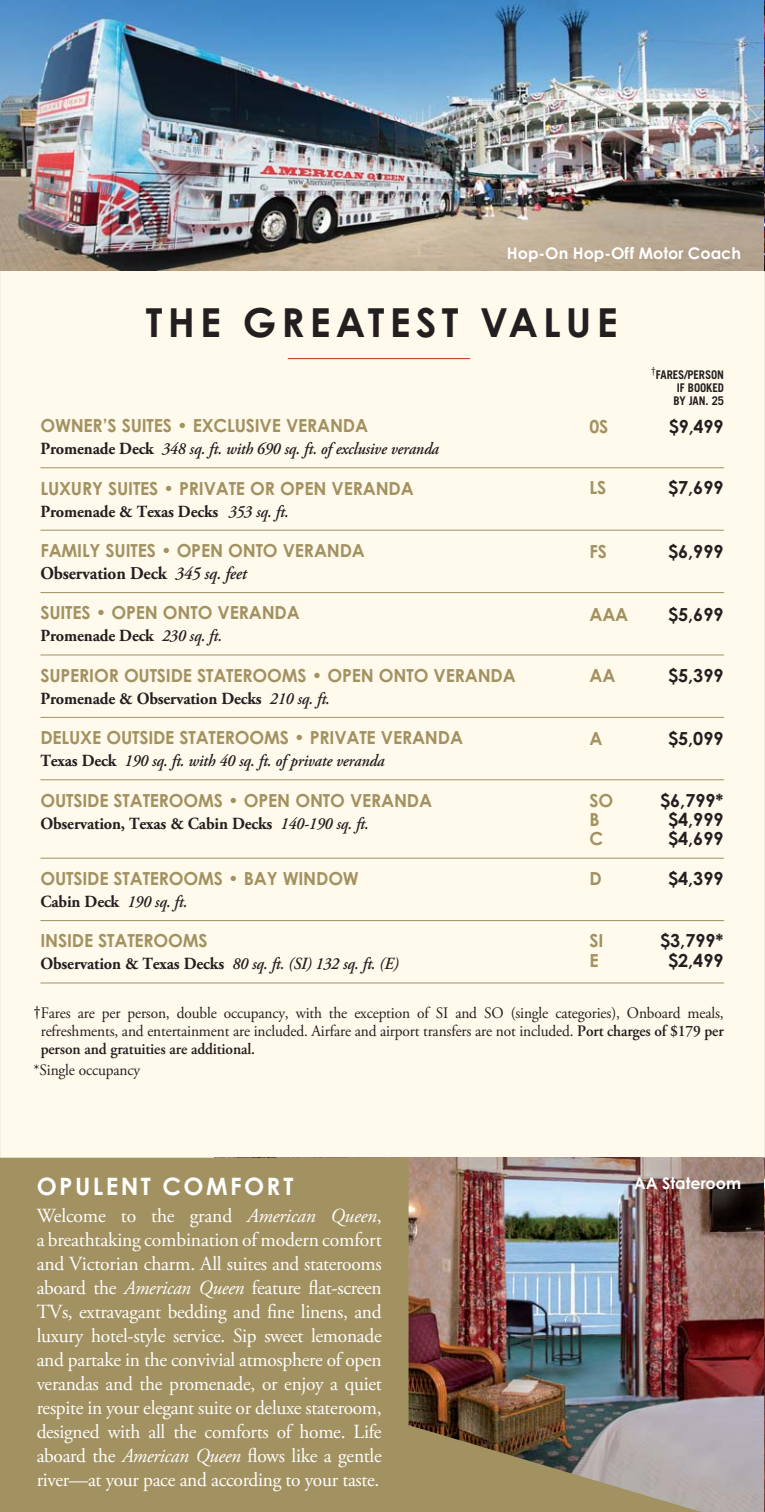
<style>
.page{position:relative;width:765px;height:1512px;background:#fff}
.page>*{position:absolute;margin:0;border:0;box-sizing:border-box;transform-origin:0 0}
.t1{font:700 40px "Century Gothic Std";letter-spacing:.13em;color:#231f20}
.t2{font:700 24px "Century Gothic Std";letter-spacing:.1em;color:#fff}
.t3{font:20px/24px "Adobe Garamond Pro";letter-spacing:-.015em;color:#fff;text-align:justify}
.t4{font:700 18px "Century Gothic Std";letter-spacing:-.01em;color:#a29161}
.t5{font:700 18px "Century Gothic Std";color:#231f20}
.t6{font:700 18px "Adobe Garamond Pro";letter-spacing:-.01em;color:#231f20;scale:.96 1}
.t7{font:italic 600 17px "Adobe Garamond Pro";letter-spacing:-.01em;color:#231f20;scale:.92 1}
.t8{font:700 17px "Adobe Garamond Pro";letter-spacing:-.01em;color:#231f20;scale:.96 1}
.t9{font:16px/18px "Adobe Garamond Pro";letter-spacing:-.01em;color:#231f20;text-align:justify;scale:.96 1}
.t10{font:700 16px "Century Gothic Std";color:#fff}
.t11{font:700 12px/13px "Trade Gothic LT Std";letter-spacing:-.01em;color:#231f20;text-align:justify;scale:.93 1}
.s1{font-weight:700;font-style:normal}
.s2{font-weight:600;font-style:italic}
.s3{font-family:"Trade Gothic LT Std";font-weight:700}
.s4{font-weight:600}
.s5{font-style:italic}
</style>
<div class="page">
<div style="left:0;top:0;width:764px;height:1512px;background:#fffaec"></div>
<hr style="left:288px;top:358px;width:182px;height:1px;background:#bf311a">
<img style="left:0;top:0;width:764px;height:271px">
<hr style="left:764px;top:0;width:1px;height:1195px;background:#ebe7dd">
<hr style="left:40px;top:467px;width:684px;height:1px;background:#a29161">
<hr style="left:40px;top:530px;width:684px;height:1px;background:#a29161">
<hr style="left:40px;top:592px;width:684px;height:1px;background:#a29161">
<hr style="left:40px;top:654px;width:684px;height:1px;background:#a29161">
<hr style="left:40px;top:717px;width:684px;height:1px;background:#a29161">
<hr style="left:40px;top:779px;width:684px;height:1px;background:#a29161">
<hr style="left:40px;top:858px;width:684px;height:1px;background:#a29161">
<hr style="left:40px;top:920px;width:684px;height:1px;background:#a29161">
<hr style="left:40px;top:982px;width:684px;height:1px;background:#a29161">
<img style="left:0;top:1158px;width:762px;height:354px">
<p class="t10" style="left:507px;top:248px;width:236px">Hop-On Hop-Off Motor Coach</p>
<h1 class="t1" style="left:146px;top:308px;width:473px">THE GREATEST VALUE</h1>
<p class="t11" style="left:674px;top:368px;width:56px;text-indent:-22px"><sup>†</sup>FARES/PERSON IF BOOKED BY JAN. 25</p>
<p class="t4" style="left:40px;top:419px;width:329px">OWNER’S SUITES • EXCLUSIVE VERANDA</p>
<p class="t7" style="left:40px;top:438px;width:435px"><span class="s1">Promenade Deck</span> 348 sq. ft. with 690 sq. ft. of exclusive veranda</p>
<p class="t4" style="left:40px;top:482px;width:375px">LUXURY SUITES • PRIVATE OR OPEN VERANDA</p>
<p class="t8" style="left:40px;top:504px;width:260px">Promenade &amp; Texas Decks <span class="s2">353 sq. ft.</span></p>
<p class="t4" style="left:40px;top:544px;width:326px">FAMILY SUITES • OPEN ONTO VERANDA</p>
<p class="t6" style="left:40px;top:566px;width:217px">Observation Deck <span class="s2">345 sq. feet</span></p>
<p class="t4" style="left:40px;top:606px;width:261px">SUITES • OPEN ONTO VERANDA</p>
<p class="t8" style="left:40px;top:629px;width:191px">Promenade Deck <span class="s2">230 sq. ft.</span></p>
<p class="t4" style="left:40px;top:669px;width:477px">SUPERIOR OUTSIDE STATEROOMS • OPEN ONTO VERANDA</p>
<p class="t8" style="left:40px;top:692px;width:303px">Promenade &amp; Observation Decks <span class="s2">210 sq. ft.</span></p>
<p class="t4" style="left:40px;top:731px;width:424px">DELUXE OUTSIDE STATEROOMS • PRIVATE VERANDA</p>
<p class="t7" style="left:40px;top:750px;width:375px"><span class="s1">Texas Deck</span> 190 sq. ft. with 40 sq. ft. of private veranda</p>
<p class="t4" style="left:40px;top:794px;width:393px">OUTSIDE STATEROOMS • OPEN ONTO VERANDA</p>
<p class="t8" style="left:40px;top:816px;width:344px">Observation, Texas &amp; Cabin Decks <span class="s2">140-190 sq. ft.</span></p>
<p class="t4" style="left:40px;top:872px;width:320px">OUTSIDE STATEROOMS • BAY WINDOW</p>
<p class="t8" style="left:40px;top:895px;width:155px">Cabin Deck <span class="s2">190 sq. ft.</span></p>
<p class="t4" style="left:40px;top:934px;width:169px">INSIDE STATEROOMS</p>
<p class="t7" style="left:40px;top:954px;width:391px"><span class="s1">Observation &amp; Texas Decks</span> 80 sq. ft. (SI) 132 sq. ft. (E)</p>
<p class="t4" style="left:590px;top:419px;width:20px">0S</p>
<p class="t5" style="left:669px;top:419px;width:56px">$9,499</p>
<p class="t4" style="left:590px;top:481px;width:18px">LS</p>
<p class="t5" style="left:668px;top:481px;width:57px">$7,699</p>
<p class="t4" style="left:590px;top:544px;width:19px">FS</p>
<p class="t5" style="left:668px;top:544px;width:57px">$6,999</p>
<p class="t4" style="left:590px;top:608px;width:40px">AAA</p>
<p class="t5" style="left:668px;top:608px;width:57px">$5,699</p>
<p class="t4" style="left:590px;top:669px;width:27px">AA</p>
<p class="t5" style="left:668px;top:669px;width:57px">$5,399</p>
<p class="t4" style="left:590px;top:732px;width:15px">A</p>
<p class="t5" style="left:668px;top:732px;width:57px">$5,099</p>
<p class="t4" style="left:590px;top:794px;width:25px">SO</p>
<p class="t5" style="left:660px;top:794px;width:65px">$6,799*</p>
<p class="t4" style="left:590px;top:813px;width:12px">B</p>
<p class="t5" style="left:668px;top:813px;width:57px">$4,999</p>
<p class="t4" style="left:590px;top:832px;width:15px">C</p>
<p class="t5" style="left:668px;top:832px;width:57px">$4,699</p>
<p class="t4" style="left:590px;top:872px;width:14px">D</p>
<p class="t5" style="left:668px;top:872px;width:57px">$4,399</p>
<p class="t4" style="left:590px;top:934px;width:15px">SI</p>
<p class="t5" style="left:660px;top:934px;width:65px">$3,799*</p>
<p class="t4" style="left:590px;top:954px;width:11px">E</p>
<p class="t5" style="left:668px;top:954px;width:57px">$2,499</p>
<p class="t9" style="left:41px;top:1005px;width:713px;text-indent:-7px"><span class="s3">†</span>Fares are per person, double occupancy, with the exception of SI and SO (single categories), Onboard meals, refreshments, and entertainment are included. Airfare and airport transfers are not included. <span class="s4">Port charges of $179 per person and gratuities are additional.</span></p>
<p class="t9" style="left:34px;top:1062px;width:113px">*Single occupancy</p>
<p class="t2" style="left:37px;top:1178px;width:258px">OPULENT COMFORT</p>
<p class="t3" style="left:37px;top:1205px;width:347px">Welcome to the grand <span class="s5">American Queen</span>, a breathtaking combination of modern comfort and Victorian charm. All suites and staterooms aboard the <span class="s5">American Queen</span> feature flat-screen TVs, extravagant bedding and fine linens, and luxury hotel-style service. Sip sweet lemonade and partake in the convivial atmosphere of open verandas and the promenade, or enjoy a quiet respite in your elegant suite or deluxe stateroom, designed with all the comforts of home. Life aboard the <span class="s5">American Queen</span> flows like a gentle river—at your pace and according to your taste.</p>
<p class="t10" style="left:634px;top:1178px;width:109px">AA Stateroom</p>
</div>
